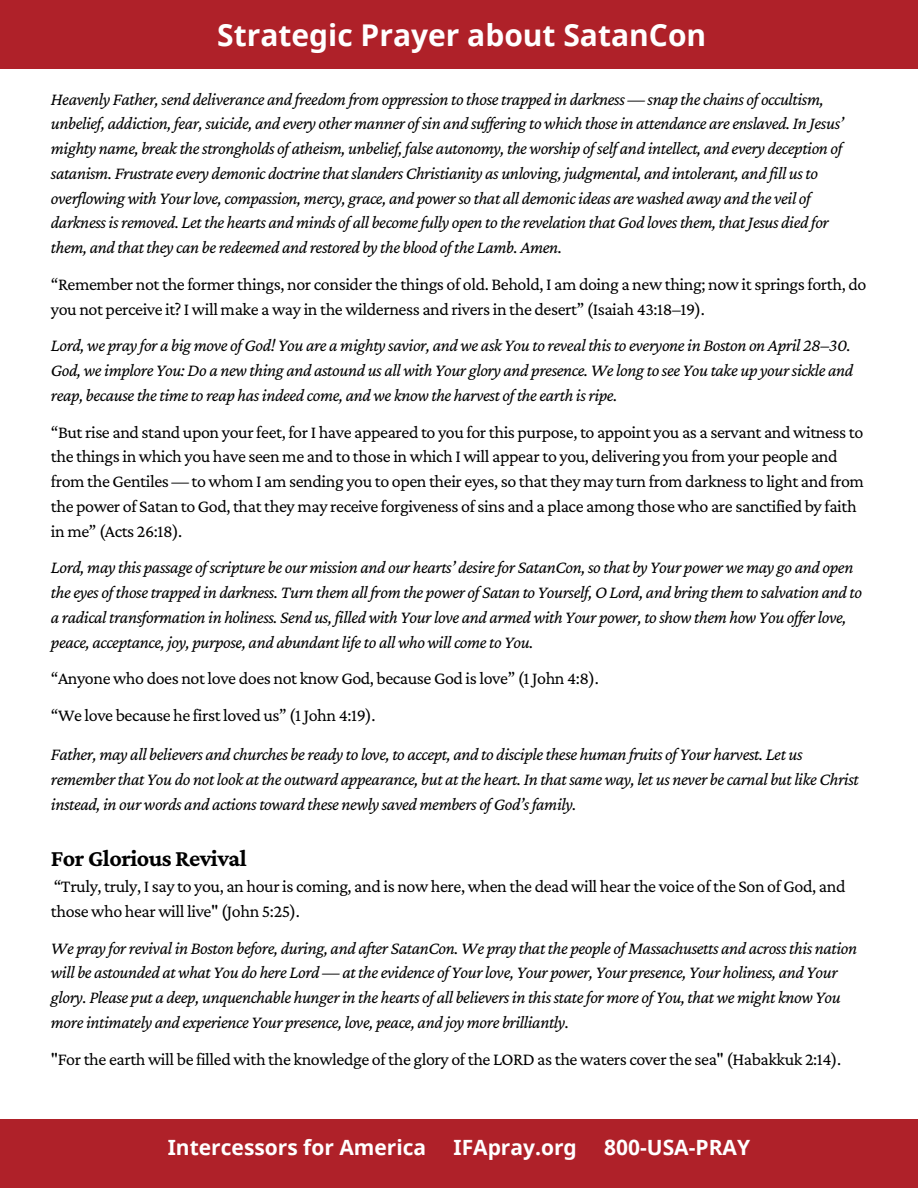
<style>
.page{position:relative;width:918px;height:1188px;background:#fff}
.page>*{position:absolute;margin:0;border:0;box-sizing:border-box;transform-origin:0 0}
.t1{font:700 30px "Noto Sans";color:#fff}
.t2{font:700 24px "Crimson Pro";letter-spacing:-.025em;color:#000}
.t3{font:700 21px "Noto Sans";color:#fff}
.t4{font:italic 18px/24.8px "Crimson Pro";letter-spacing:-.02em;color:#000}
.t5{font:18px/24.8px "Crimson Pro";letter-spacing:-.025em;color:#000}
</style>
<div class="page">
<div style="left:0;top:0;width:918px;height:69px;background:#af2129"></div>
<div style="left:0;top:1119px;width:918px;height:69px;background:#af2129"></div>
<h1 class="t1" style="left:217px;top:14px;width:491px">Strategic Prayer about SatanCon</h1>
<p class="t4" style="left:51px;top:86px;width:795px">Heavenly Father, send deliverance and freedomfrom oppression to those trapped in darkness — snap the chains of occultism, unbelief, addiction, fear, suicide, and every other manner ofsin and suf ering to which those in attendance are enslaved. In Jesus’ mighty name, break the strongholds of atheism, unbelief, false autonomy, the worship ofself and intellect, and every deception of satanism. Frustrate every demonic doctrine that slanders Christianity as unloving, judgmental, and intolerant, and fill us to overflowing with Your love, compassion, mercy, grace, and power so that all demonic ideas are washed away and the veil of darkness is removed. Let the hearts and minds of all becomefully open to the revelation that God loves them, thatJesus died for them, and that they can be redeemed and restored by the blood of the Lamb. Amen.</p>
<p class="t5" style="left:51px;top:271px;width:817px">“Remember not the former things, nor consider the things of old. Behold, I am doing a new thing; now it springs forth, do you not perceive it? I will make a way in the wilderness and rivers in the desert” (Isaiah 43:18–19).</p>
<p class="t4" style="left:51px;top:333px;width:804px">Lord, we pray for a big move of God! You are a mighty savior, and we ask You to reveal this to everyone in Boston on April 28–30.<br>God, we implore You: Do a new thing and astound us all with Your glory and presence. We long to see You take up your sickle and reap, because the time to reap has indeed come, and we know the harvest of the earth is ripe.</p>
<p class="t5" style="left:51px;top:419px;width:815px">“But rise and stand upon your feet, for I have appeared to you for this purpose, to appoint you as a servant and witness to the things in which you have seen me and to those in which I will appear to you, delivering you from your people and from the Gentiles — to whom I am sending you to open their eyes, so that they may turn from darkness to light and from the power of Satan to God, that they may receive forgiveness of sins and a place among those who are sanctified by faith in me” (Acts 26:18).</p>
<p class="t4" style="left:51px;top:555px;width:813px">Lord, may this passage ofscripture be our mission and our hearts’ desirefor SatanCon, so that by Your power we may go and open the eyes of those trapped in darkness. Turn them all from the power of Satan to Yourself, O Lord, and bring them to salvation and to a radical transformation in holiness. Send us, filled with Your love and armed with Your power, to show them how You of er love, peace, acceptance, joy, purpose, and abundant life to all who will come to You.</p>
<p class="t5" style="left:51px;top:660px;width:550px;line-height:36.8px">“Anyone who does not love does not know God, because God is love” (1 John 4:8). “We love because he first loved us” (1 John 4:19).</p>
<p class="t4" style="left:51px;top:742px;width:809px">Father, may all believers and churches be ready to love, to accept, and to disciple these human fruits of Your harvest. Let us remember that You do not look at the outward appearance, but at the heart. In that same way, let us never be carnal but like Christ instead, in our words and actions toward these newly saved members of God’sfamily.</p>
<h2 class="t2" style="left:51px;top:844px;width:197px">For Glorious Revival</h2>
<p class="t5" style="left:51px;top:874px;width:796px">“Truly, truly, I say to you, an hour is coming, and is now here, when the dead will hear the voice of the Son of God, and those who hear will live" (John 5:25).</p>
<p class="t4" style="left:51px;top:935px;width:808px">We pray for revival in Boston before, during, and after SatanCon. We pray that the people of Massachusetts and across this nation will be astounded at what You do here Lord — at the evidence of Your love, Your power, Your presence, Your holiness, and Your glory. Please put a deep, unquenchable hunger in the hearts of all believers in this statefor more of You, that we might know You more intimately and experience Your presence, love, peace, and joy more brilliantly.</p>
<p class="t5" style="left:51px;top:1046px;width:792px">"For the earth will be filled with the knowledge of the glory of the LORD as the waters cover the sea" (Habakkuk 2:14).</p>
<p class="t3" style="left:168px;top:1133px;width:260px">Intercessors for America</p>
<p class="t3" style="left:454px;top:1133px;width:125px">IFApray.org</p>
<p class="t3" style="left:604px;top:1133px;width:148px">800-USA-PRAY</p>
</div>
